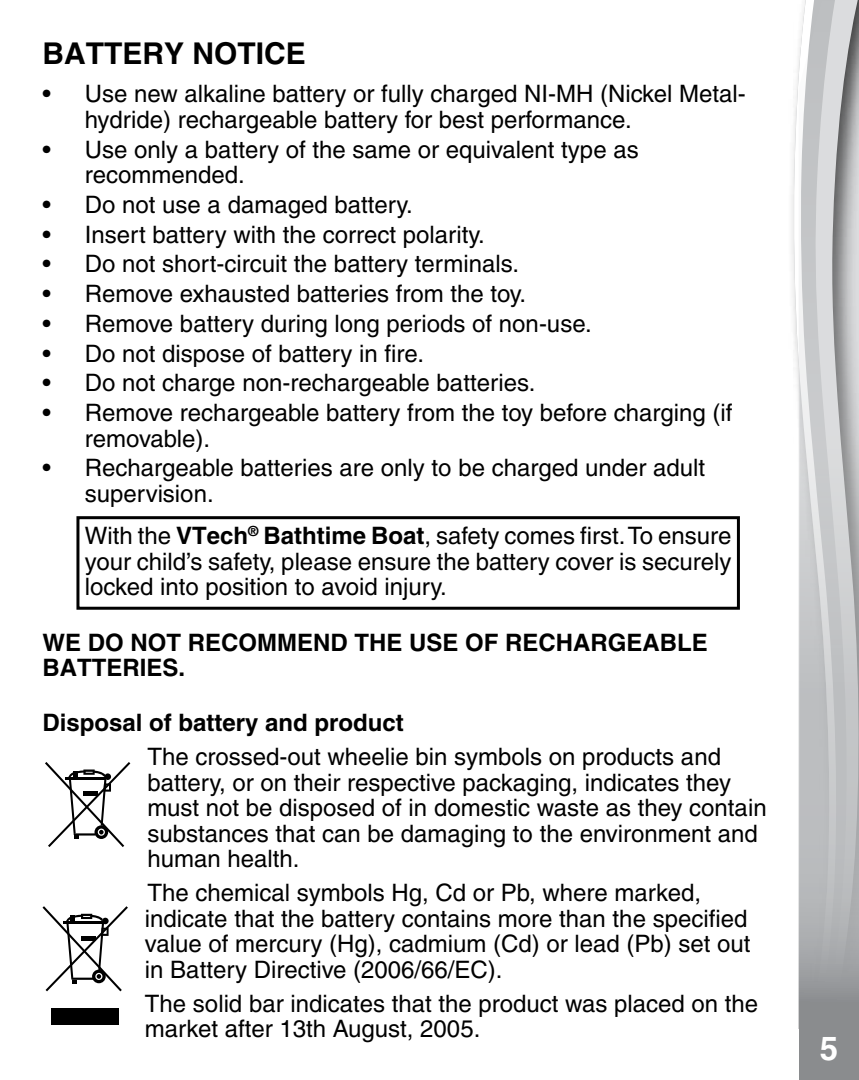
<style>
.page{position:relative;width:859px;height:1080px;background:#fff}
.page>*{position:absolute;margin:0;border:0;box-sizing:border-box;transform-origin:0 0}
.t1{font:700 33px "Helvetica";color:#fff}
.t2{font:700 30px "Helvetica";color:#000}
.t3{font:500 24px/25.5px "Helvetica";color:#000}
.t4{font:700 24px/25.5px "Helvetica";color:#000}
.s1{font-weight:700}
</style>
<div class="page">
<svg style="left:793px;top:55px;width:6px;height:974px"></svg>
<svg style="left:799px;top:0;width:60px;height:1080px;background:#bdbec0"></svg>
<div style="left:76px;top:516px;width:664px;height:94px;border:3px solid #000"></div>
<div style="left:51px;top:1008px;width:68px;height:17px;background:#000"></div>
<svg style="left:43px;top:906px;width:85px;height:85px"></svg>
<svg style="left:81px;top:914px;width:11px;height:5px"></svg>
<svg style="left:45px;top:762px;width:85px;height:85px"></svg>
<svg style="left:83px;top:770px;width:12px;height:5px"></svg>
<p class="t2" style="left:42px;top:35px;width:265px">BATTERY NOTICE</p>
<p class="t3" style="left:85px;top:81px;width:662px;text-indent:-42px">• Use new alkaline battery or fully charged NI-MH (Nickel Metal&shy;hydride) rechargeable battery for best performance.</p>
<p class="t3" style="left:85px;top:136px;width:555px;text-indent:-42px">• Use only a battery of the same or equivalent type as recommended.</p>
<p class="t3" style="left:42px;top:192px;width:372px">• Do not use a damaged battery.</p>
<p class="t3" style="left:42px;top:221px;width:444px">• Insert battery with the correct polarity.</p>
<p class="t3" style="left:42px;top:251px;width:478px">• Do not short-circuit the battery terminals.</p>
<p class="t3" style="left:42px;top:281px;width:485px">• Remove exhausted batteries from the toy.</p>
<p class="t3" style="left:42px;top:311px;width:551px">• Remove battery during long periods of non-use.</p>
<p class="t3" style="left:42px;top:340px;width:383px">• Do not dispose of battery in fire.</p>
<p class="t3" style="left:42px;top:370px;width:494px">• Do not charge non-rechargeable batteries.</p>
<p class="t3" style="left:85px;top:400px;width:649px;text-indent:-42px">• Remove rechargeable battery from the toy before charging (if removable).</p>
<p class="t3" style="left:85px;top:455px;width:622px;text-indent:-42px">• Rechargeable batteries are only to be charged under adult supervision.</p>
<p class="t3" style="left:85px;top:523px;width:648px;text-align:justify">With the <span class="s1">VTech</span><sup>®</sup> <span class="s1">Bathtime Boat</span>, safety comes first. To ensure your child’s safety, please ensure the battery cover is securely locked into position to avoid injury.</p>
<p class="t4" style="left:42px;top:629px;width:667px">WE DO NOT RECOMMEND THE USE OF RECHARGEABLE<br>BATTERIES.</p>
<p class="t4" style="left:42px;top:710px;width:363px">Disposal of battery and product</p>
<p class="t3" style="left:147px;top:744px;width:621px">The crossed-out wheelie bin symbols on products and battery, or on their respective packaging, indicates they must not be disposed of in domestic waste as they contain substances that can be damaging to the environment and human health.</p>
<p class="t3" style="left:145px;top:880px;width:607px">The chemical symbols Hg, Cd or Pb, where marked, indicate that the battery contains more than the specified value of mercury (Hg), cadmium (Cd) or lead (Pb) set out in Battery Directive (2006/66/EC).</p>
<p class="t3" style="left:145px;top:991px;width:615px">The solid bar indicates that the product was placed on the market after 13th August, 2005.</p>
<h1 class="t1" style="left:820px;top:1025px;width:24px">5 <sup>5</sup>5</h1>
</div>
